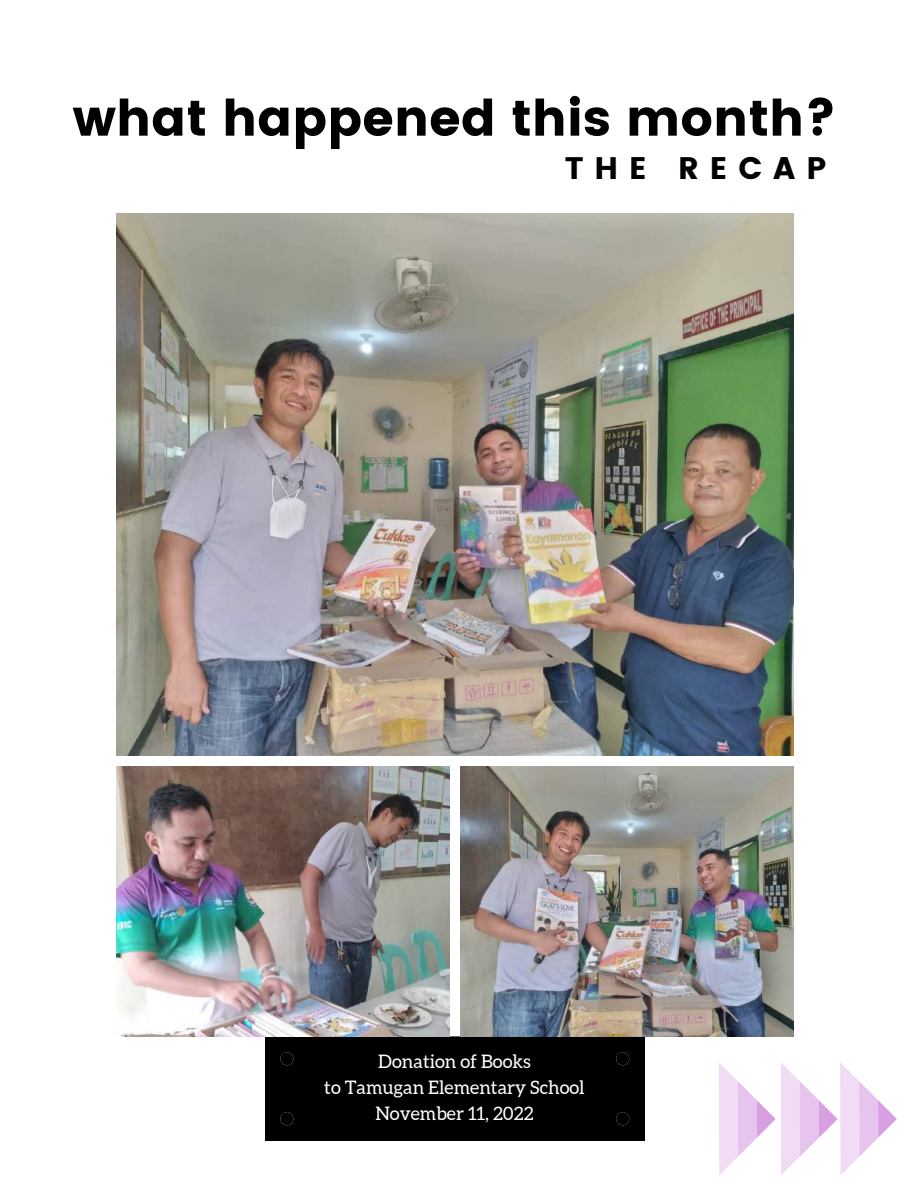
<style>
.page{position:relative;width:918px;height:1188px;background:#fff}
.page>*{position:absolute;margin:0;border:0;box-sizing:border-box;transform-origin:0 0}
.t1{font:50.25px "Poppins";color:#000}
.t2{font:31.2px "Poppins";letter-spacing:.35em;color:#000}
.t3{font:18.6px/26.1px "Aleo";color:#fff;text-align:center}
</style>
<div class="page">
<div style="left:265px;top:1036px;width:380px;height:105px;background:#000"></div>
<div style="left:280px;top:1052px;width:13px;height:13px;background:#000;border-radius:50%"></div>
<div style="left:616px;top:1052px;width:13px;height:13px;background:#000;border-radius:50%"></div>
<div style="left:616px;top:1112px;width:13px;height:13px;background:#000;border-radius:50%"></div>
<div style="left:280px;top:1112px;width:13px;height:13px;background:#000;border-radius:50%"></div>
<svg style="left:719px;top:1062px;width:178px;height:113px"></svg>
<img style="left:461px;top:766px;width:333px;height:270px">
<img style="left:116px;top:214px;width:678px;height:541px">
<img style="left:116px;top:766px;width:333px;height:270px">
<h1 class="t1" style="left:73px;top:89px;width:766px">what happened this month?</h1>
<h2 class="t2" style="left:565px;top:150px;width:263px">THE RECAP</h2>
<p class="t3" style="left:324px;top:1048px;width:262px">Donation of Books<br>to Tamugan Elementary School<br>November 11, 2022</p>
</div>
